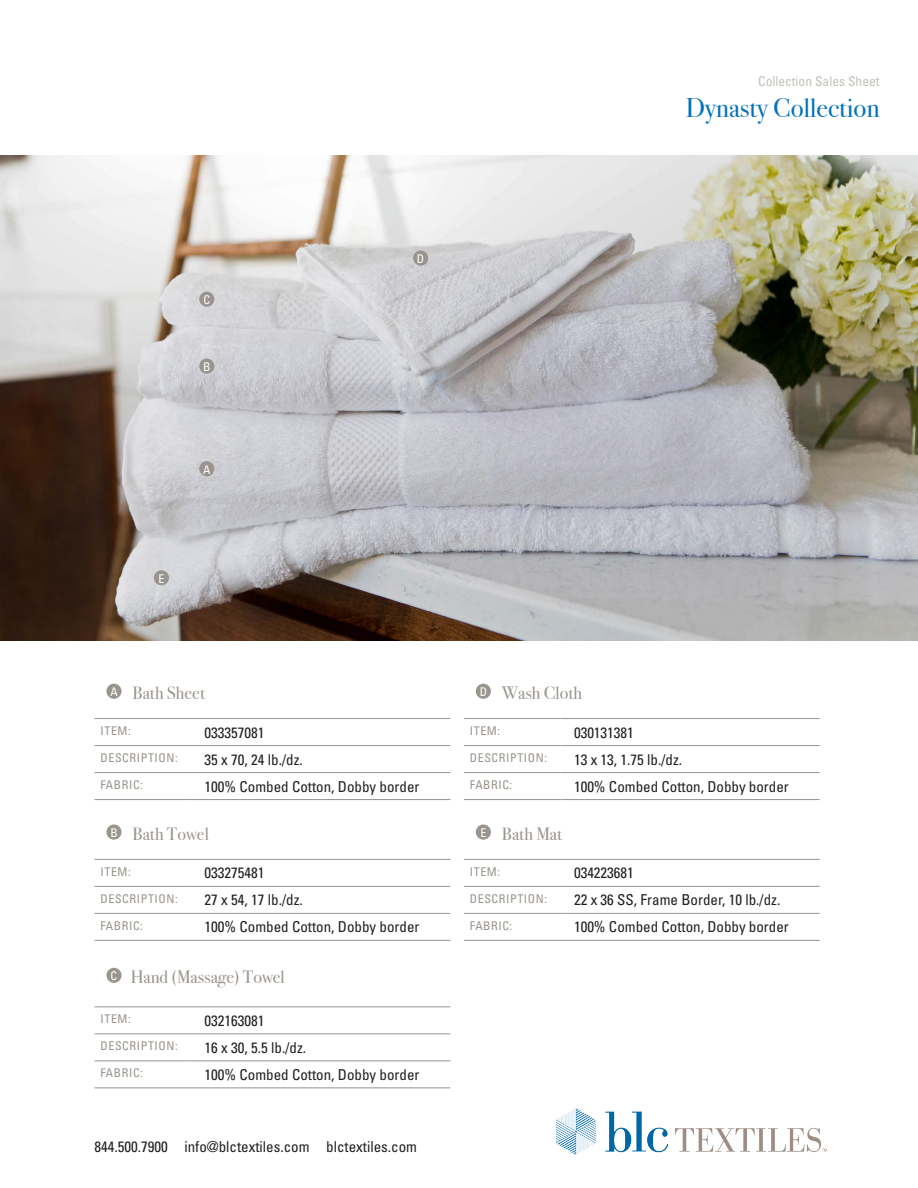
<style>
.page{position:relative;width:918px;height:1188px;background:#fff}
.page>*{position:absolute;margin:0;border:0;box-sizing:border-box;transform-origin:0 0}
.t1{font:27px "Bodoni Svty Two ITCTT";color:#0072bc}
.t2{font:18px "Bodoni Svty Two ITCTT";color:#99948d}
.t3{font:condensed 15px "Univers";color:#231f20}
.t4{font:condensed 13.5px "Univers";color:#c5c1bc}
.t5{font:condensed 12px "Univers";letter-spacing:.05em;color:#99948d}
.t6{font:condensed 12px "Univers";color:#fff}
</style>
<div class="page">
<img style="left:557px;top:1109px;width:270px;height:46px">
<img style="left:0;top:155px;width:918px;height:485px">
<hr style="left:464px;top:718px;width:97px;height:1px;background:#99948d">
<hr style="left:561px;top:718px;width:259px;height:1px;background:#99948d">
<hr style="left:464px;top:745px;width:97px;height:1px;background:#99948d">
<hr style="left:561px;top:745px;width:259px;height:1px;background:#99948d">
<hr style="left:464px;top:772px;width:97px;height:1px;background:#99948d">
<hr style="left:561px;top:772px;width:259px;height:1px;background:#99948d">
<hr style="left:464px;top:799px;width:97px;height:1px;background:#99948d">
<hr style="left:561px;top:799px;width:259px;height:1px;background:#99948d">
<div style="left:476px;top:684px;width:15px;height:15px;background:#99948d;border-radius:50%"></div>
<hr style="left:464px;top:859px;width:97px;height:1px;background:#99948d">
<hr style="left:561px;top:859px;width:259px;height:1px;background:#99948d">
<hr style="left:464px;top:886px;width:97px;height:1px;background:#99948d">
<hr style="left:561px;top:886px;width:259px;height:1px;background:#99948d">
<hr style="left:464px;top:913px;width:97px;height:1px;background:#99948d">
<hr style="left:561px;top:913px;width:259px;height:1px;background:#99948d">
<hr style="left:464px;top:940px;width:97px;height:1px;background:#99948d">
<hr style="left:561px;top:940px;width:259px;height:1px;background:#99948d">
<div style="left:476px;top:824px;width:15px;height:16px;background:#99948d;border-radius:50%"></div>
<hr style="left:94px;top:859px;width:97px;height:1px;background:#99948d">
<hr style="left:191px;top:859px;width:259px;height:1px;background:#99948d">
<hr style="left:94px;top:886px;width:97px;height:1px;background:#99948d">
<hr style="left:191px;top:886px;width:259px;height:1px;background:#99948d">
<hr style="left:94px;top:913px;width:97px;height:1px;background:#99948d">
<hr style="left:191px;top:913px;width:259px;height:1px;background:#99948d">
<hr style="left:94px;top:940px;width:97px;height:1px;background:#99948d">
<hr style="left:191px;top:940px;width:259px;height:1px;background:#99948d">
<div style="left:106px;top:824px;width:16px;height:16px;background:#99948d;border-radius:50%"></div>
<hr style="left:94px;top:718px;width:97px;height:1px;background:#99948d">
<hr style="left:191px;top:718px;width:259px;height:1px;background:#99948d">
<hr style="left:94px;top:745px;width:97px;height:1px;background:#99948d">
<hr style="left:191px;top:745px;width:259px;height:1px;background:#99948d">
<hr style="left:94px;top:772px;width:97px;height:1px;background:#99948d">
<hr style="left:191px;top:772px;width:259px;height:1px;background:#99948d">
<hr style="left:94px;top:799px;width:97px;height:1px;background:#99948d">
<hr style="left:191px;top:799px;width:259px;height:1px;background:#99948d">
<div style="left:106px;top:684px;width:16px;height:15px;background:#99948d;border-radius:50%"></div>
<hr style="left:94px;top:1007px;width:97px;height:1px;background:#99948d">
<hr style="left:191px;top:1007px;width:259px;height:1px;background:#99948d">
<hr style="left:94px;top:1034px;width:97px;height:1px;background:#99948d">
<hr style="left:191px;top:1034px;width:259px;height:1px;background:#99948d">
<hr style="left:94px;top:1061px;width:97px;height:1px;background:#99948d">
<hr style="left:191px;top:1061px;width:259px;height:1px;background:#99948d">
<hr style="left:94px;top:1088px;width:97px;height:1px;background:#99948d">
<hr style="left:191px;top:1088px;width:259px;height:1px;background:#99948d">
<div style="left:106px;top:968px;width:16px;height:15px;background:#99948d;border-radius:50%"></div>
<div style="left:199px;top:359px;width:15px;height:15px;background:#99948d;border-radius:50%"></div>
<div style="left:199px;top:461px;width:15px;height:15px;background:#99948d;border-radius:50%"></div>
<div style="left:413px;top:251px;width:15px;height:15px;background:#99948d;border-radius:50%"></div>
<div style="left:199px;top:292px;width:15px;height:15px;background:#99948d;border-radius:50%"></div>
<div style="left:154px;top:570px;width:15px;height:15px;background:#99948d;border-radius:50%"></div>
<p class="t4" style="left:758px;top:72px;width:123px">Collection Sales Sheet</p>
<h1 class="t1" style="left:686px;top:85px;width:195px">Dynasty Collection</h1>
<p class="t6" style="left:203px;top:292px;width:8px">C</p>
<p class="t6" style="left:203px;top:359px;width:9px">B</p>
<p class="t6" style="left:203px;top:462px;width:9px">A</p>
<p class="t6" style="left:158px;top:571px;width:7px">E</p>
<p class="t6" style="left:417px;top:251px;width:9px">D</p>
<p class="t2" style="left:110px;top:678px;width:96px"><sup>A</sup> Bath Sheet</p>
<p class="t5" style="left:100px;top:723px;width:32px">ITEM:</p>
<p class="t3" style="left:205px;top:723px;width:61px">033357081</p>
<p class="t5" style="left:100px;top:750px;width:79px">DESCRIPTION:</p>
<p class="t3" style="left:205px;top:750px;width:100px">35 x 70, 24 lb./dz.</p>
<p class="t5" style="left:100px;top:777px;width:44px">FABRIC:</p>
<p class="t3" style="left:205px;top:777px;width:216px">100% Combed Cotton, Dobby border</p>
<p class="t2" style="left:110px;top:819px;width:100px"><sup>B</sup> Bath Towel</p>
<p class="t5" style="left:100px;top:864px;width:32px">ITEM:</p>
<p class="t3" style="left:205px;top:864px;width:61px">033275481</p>
<p class="t5" style="left:100px;top:891px;width:79px">DESCRIPTION:</p>
<p class="t3" style="left:205px;top:891px;width:100px">27 x 54, 17 lb./dz.</p>
<p class="t5" style="left:100px;top:918px;width:44px">FABRIC:</p>
<p class="t3" style="left:205px;top:918px;width:216px">100% Combed Cotton, Dobby border</p>
<p class="t2" style="left:111px;top:963px;width:176px"><sup>C</sup> Hand (Massage) Towel</p>
<p class="t5" style="left:100px;top:1012px;width:32px">ITEM:</p>
<p class="t3" style="left:205px;top:1011px;width:61px">032163081</p>
<p class="t5" style="left:100px;top:1039px;width:79px">DESCRIPTION:</p>
<p class="t3" style="left:205px;top:1038px;width:103px">16 x 30, 5.5 lb./dz.</p>
<p class="t5" style="left:100px;top:1066px;width:44px">FABRIC:</p>
<p class="t3" style="left:205px;top:1065px;width:216px">100% Combed Cotton, Dobby border</p>
<p class="t3" style="left:94px;top:1137px;width:324px">844.500.7900 info@blctextiles.com blctextiles.com</p>
<p class="t2" style="left:480px;top:678px;width:104px"><sup>D</sup> Wash Cloth</p>
<p class="t5" style="left:470px;top:723px;width:32px">ITEM:</p>
<p class="t3" style="left:574px;top:723px;width:61px">030131381</p>
<p class="t5" style="left:470px;top:750px;width:79px">DESCRIPTION:</p>
<p class="t3" style="left:574px;top:750px;width:110px">13 x 13, 1.75 lb./dz.</p>
<p class="t5" style="left:470px;top:777px;width:44px">FABRIC:</p>
<p class="t3" style="left:574px;top:777px;width:216px">100% Combed Cotton, Dobby border</p>
<p class="t2" style="left:480px;top:819px;width:83px"><sup>E</sup> Bath Mat</p>
<p class="t5" style="left:470px;top:864px;width:32px">ITEM:</p>
<p class="t3" style="left:574px;top:864px;width:61px">034223681</p>
<p class="t5" style="left:470px;top:891px;width:79px">DESCRIPTION:</p>
<p class="t3" style="left:574px;top:891px;width:208px">22 x 36 SS, Frame Border, 10 lb./dz.</p>
<p class="t5" style="left:470px;top:918px;width:44px">FABRIC:</p>
<p class="t3" style="left:574px;top:918px;width:216px">100% Combed Cotton, Dobby border</p>
</div>
